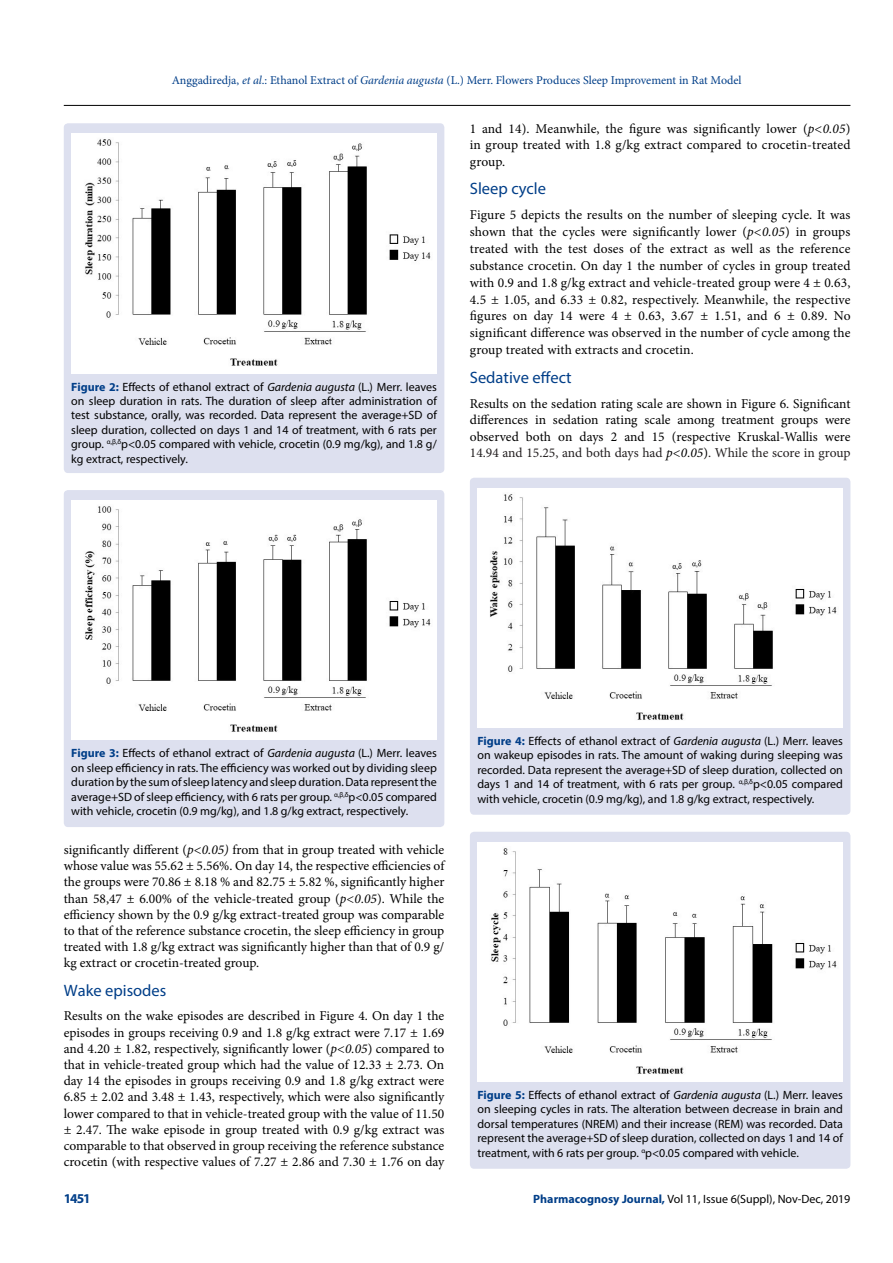
<style>
.page{position:relative;width:893px;height:1263px;background:#fff}
.page>*{position:absolute;margin:0;border:0;box-sizing:border-box;transform-origin:0 0}
.t1{font:16.5px "Myriad Pro";color:#003e88}
.t2{font:13.5px/16.2px "Minion Pro";color:#000;text-align:justify}
.t3{font:700 13.5px "Myriad Pro";color:#003e88}
.t4{font:12px/14.4px "Myriad Pro";color:#000;text-align:justify}
.t5{font:12px "Minion Pro";color:#003e88}
.s1{font-style:italic}
.s2{font-weight:700;color:#003e88}
.s3{color:#231f20}
</style>
<div class="page">
<hr style="left:64px;top:105px;width:786px;height:1px;background:#000">
<div style="left:64px;top:123px;width:380px;height:350px;background:#dde0ef;border-radius:4px"></div>
<img style="left:71px;top:134px;width:366px;height:239px">
<div style="left:64px;top:490px;width:380px;height:337px;background:#dde0ef;border-radius:4px"></div>
<img style="left:71px;top:501px;width:366px;height:239px">
<div style="left:470px;top:478px;width:380px;height:337px;background:#dde0ef;border-radius:4px"></div>
<img style="left:477px;top:488px;width:366px;height:239px">
<div style="left:470px;top:832px;width:380px;height:337px;background:#dde0ef;border-radius:4px"></div>
<img style="left:477px;top:842px;width:366px;height:239px">
<p class="t5" style="left:172px;top:72px;width:571px">Anggadiredja, <span class="s1">et al</span>.: Ethanol Extract of <span class="s1">Gardenia augusta</span> (L.) Merr. Flowers Produces Sleep Improvement in Rat Model</p>
<p class="t4" style="left:71px;top:379px;width:367px"><span class="s2">Figure 2:</span> Effects of ethanol extract of <span class="s1">Gardenia augusta</span> (L.) Merr. leaves on sleep duration in rats. The duration of sleep after administration of test substance, orally, was recorded. Data represent the average+SD of sleep duration, collected on days 1 and 14 of treatment, with 6 rats per group. <sup>α,β,δ</sup>p&lt;0.05 compared with vehicle, crocetin (0.9 mg/kg), and 1.8 g/ kg extract, respectively.</p>
<p class="t2" style="left:470px;top:121px;width:382px">1 and 14). Meanwhile, the figure was significantly lower (<span class="s1">p&lt;0.05</span>) in group treated with 1.8 g/kg extract compared to crocetin-treated group.</p>
<p class="t1" style="left:470px;top:178px;width:78px">Sleep cycle</p>
<p class="t2" style="left:470px;top:207px;width:382px;line-height:16.8px">Figure 5 depicts the results on the number of sleeping cycle. It was shown that the cycles were significantly lower (<span class="s1">p&lt;0.05</span>) in groups treated with the test doses of the extract as well as the reference substance crocetin. On day 1 the number of cycles in group treated with 0.9 and 1.8 g/kg extract and vehicle-treated group were 4 ± 0.63, 4.5 ± 1.05, and 6.33 ± 0.82, respectively. Meanwhile, the respective figures on day 14 were 4 ± 0.63, 3.67 ± 1.51, and 6 ± 0.89. No significant difference was observed in the number of cycle among the group treated with extracts and crocetin.</p>
<p class="t1" style="left:470px;top:367px;width:103px">Sedative effect</p>
<p class="t2" style="left:470px;top:395px;width:382px">Results on the sedation rating scale are shown in Figure 6. Significant differences in sedation rating scale among treatment groups were observed both on days 2 and 15 (respective Kruskal-Wallis were <span class="s3">14.94 and 15.25, and both days had</span> <span class="s1">p&lt;0.05</span>)<span class="s3">. While the score in group</span></p>
<p class="t4" style="left:71px;top:746px;width:367px"><span class="s2">Figure 3:</span> Effects of ethanol extract of <span class="s1">Gardenia augusta</span> (L.) Merr. leaves on sleep efficiency in rats. The efficiency was worked out by dividing sleep duration by the sum of sleep latency and sleep duration. Data represent the average+SD of sleep efficiency, with 6 rats per group. <sup>α,β,δ</sup>p&lt;0.05 compared with vehicle, crocetin (0.9 mg/kg), and 1.8 g/kg extract, respectively.</p>
<p class="t2" style="left:64px;top:841px;width:382px">significantly different (<span class="s1">p&lt;0.05)</span> from that in group treated with vehicle whose value was 55.62 ± 5.56%. On day 14, the respective efficiencies of the groups were 70.86 ± 8.18 % and 82.75 ± 5.82 %, significantly higher than 58,47 ± 6.00% of the vehicle-treated group (<span class="s1">p&lt;0.05</span>). While the efficiency shown by the 0.9 g/kg extract-treated group was comparable to that of the reference substance crocetin, the sleep efficiency in group treated with 1.8 g/kg extract was significantly higher than that of 0.9 g/ kg extract or crocetin-treated group.</p>
<p class="t1" style="left:64px;top:980px;width:104px">Wake episodes</p>
<p class="t2" style="left:64px;top:1008px;width:382px">Results on the wake episodes are described in Figure 4. On day 1 the episodes in groups receiving 0.9 and 1.8 g/kg extract were 7.17 ± 1.69 and 4.20 ± 1.82, respectively, significantly lower (<span class="s1">p&lt;0.05</span>) compared to that in vehicle-treated group which had the value of 12.33 ± 2.73. On day 14 the episodes in groups receiving 0.9 and 1.8 g/kg extract were 6.85 ± 2.02 and 3.48 ± 1.43, respectively, which were also significantly lower compared to that in vehicle-treated group with the value of 11.50 ± 2.47. The wake episode in group treated with 0.9 g/kg extract was comparable to that observed in group receiving the reference substance crocetin (with respective values of 7.27 ± 2.86 and 7.30 ± 1.76 on day</p>
<p class="t4" style="left:477px;top:734px;width:367px"><span class="s2">Figure 4:</span> Effects of ethanol extract of <span class="s1">Gardenia augusta</span> (L.) Merr. leaves on wakeup episodes in rats. The amount of waking during sleeping was recorded. Data represent the average+SD of sleep duration, collected on days 1 and 14 of treatment, with 6 rats per group. <sup>α,β,δ</sup>p&lt;0.05 compared with vehicle, crocetin (0.9 mg/kg), and 1.8 g/kg extract, respectively.</p>
<p class="t4" style="left:477px;top:1088px;width:367px"><span class="s2">Figure 5:</span> Effects of ethanol extract of <span class="s1">Gardenia augusta</span> (L.) Merr. leaves on sleeping cycles in rats. The alteration between decrease in brain and dorsal temperatures (NREM) and their increase (REM) was recorded. Data represent the average+SD of sleep duration, collected on days 1 and 14 of treatment, with 6 rats per group. <sup>α</sup>p&lt;0.05 compared with vehicle.</p>
<p class="t3" style="left:64px;top:1189px;width:29px">1451</p>
<p class="t4" style="left:533px;top:1191px;width:319px"><span class="s2">Pharmacognosy Journal,</span> Vol 11, Issue 6(Suppl), Nov-Dec, 2019</p>
</div>
